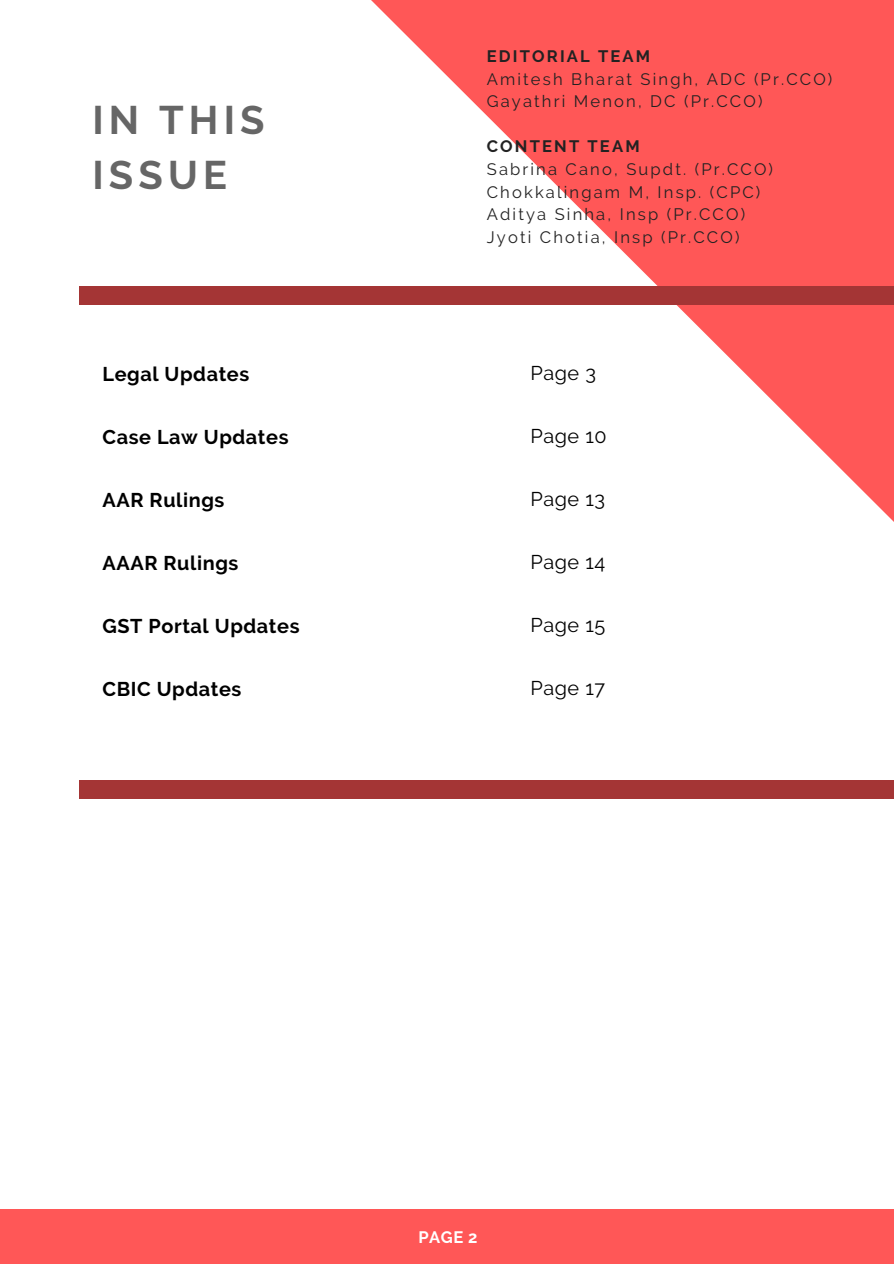
<style>
.page{position:relative;width:894px;height:1264px;background:#fff}
.page>*{position:absolute;margin:0;border:0;box-sizing:border-box;transform-origin:0 0}
.t1{font:700 39.75px/55.2px "Raleway";letter-spacing:.13em;color:#666}
.t2{font:700 19.8px "Raleway";letter-spacing:.03em;color:#000}
.t3{font:19.8px "Raleway";letter-spacing:.03em;color:#000}
.t4{font:16.5px/22.5px "Raleway";letter-spacing:.13em;color:#222}
.t5{font:700 16.5px "Raleway";letter-spacing:.13em;color:#222}
.t6{font:700 16.5px "Raleway";color:#fff}
</style>
<div class="page">
<svg style="left:216px;top:0;width:677px;height:521px"></svg>
<div style="left:79px;top:286px;width:814px;height:18px;background:#a43535"></div>
<div style="left:0;top:1208px;width:893px;height:55px;background:#ff5757"></div>
<div style="left:79px;top:781px;width:814px;height:18px;background:#a43535"></div>
<h1 class="t1" style="left:92px;top:92px;width:174px">IN THIS<br>ISSUE</h1>
<p class="t5" style="left:486px;top:47px;width:165px">EDITORIAL TEAM</p>
<p class="t4" style="left:486px;top:68px;width:347px">Amitesh Bharat Singh, ADC (Pr.CCO)<br>Gayathri Menon, DC (Pr.CCO)</p>
<p class="t5" style="left:486px;top:137px;width:154px">CONTENT TEAM</p>
<p class="t4" style="left:486px;top:158px;width:288px">Sabrina Cano, Supdt. (Pr.CCO)<br>Chokkalingam M, Insp. (CPC)<br>Aditya Sinha, Insp (Pr.CCO)<br>Jyoti Chotia, Insp (Pr.CCO)</p>
<p class="t2" style="left:102px;top:362px;width:148px">Legal Updates</p>
<p class="t3" style="left:530px;top:361px;width:67px">Page 3</p>
<p class="t2" style="left:102px;top:425px;width:187px">Case Law Updates</p>
<p class="t3" style="left:530px;top:424px;width:78px">Page 10</p>
<p class="t2" style="left:102px;top:488px;width:123px">AAR Rulings</p>
<p class="t3" style="left:530px;top:487px;width:76px">Page 13</p>
<p class="t2" style="left:102px;top:551px;width:137px">AAAR Rulings</p>
<p class="t3" style="left:530px;top:550px;width:77px">Page 14</p>
<p class="t2" style="left:102px;top:614px;width:198px">GST Portal Updates</p>
<p class="t3" style="left:530px;top:613px;width:77px">Page 15</p>
<p class="t2" style="left:102px;top:677px;width:140px">CBIC Updates</p>
<p class="t3" style="left:530px;top:676px;width:76px">Page 17</p>
<p class="t6" style="left:418px;top:1227px;width:61px">PAGE 2</p>
</div>
